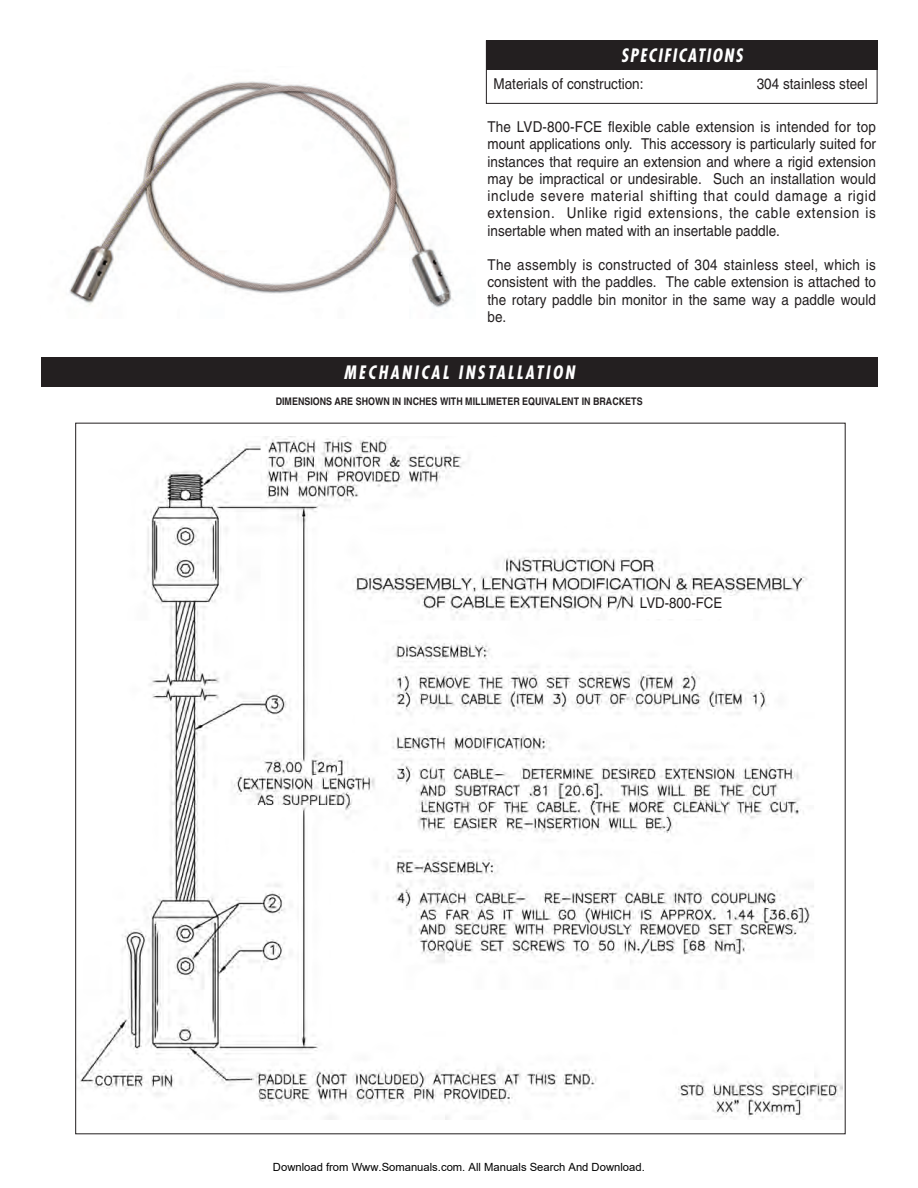
<style>
.page{position:relative;width:918px;height:1188px;background:#fff}
.page>*{position:absolute;margin:0;border:0;box-sizing:border-box;transform-origin:0 0}
.t1{font:italic 700 condensed 18px "Futura";letter-spacing:.145em;color:#fff;scale:.95 1}
.t2{font:italic 700 condensed 18px "Futura";letter-spacing:.1em;color:#fff;scale:.95 1}
.t3{font:15px/17.2px "Helvetica";color:#231f20;text-align:justify;scale:.9 1}
.t4{font:14.7px "Helvetica";color:#231f20;scale:.9 1}
.t5{font:11.25px "Arial";color:#000}
.t6{font:700 10.5px "Helvetica";color:#231f20;scale:.85 1}
</style>
<div class="page">
<img style="left:69px;top:81px;width:385px;height:227px">
<div style="left:486px;top:40px;width:392px;height:64px;border:1px solid #231f20"></div>
<div style="left:486px;top:41px;width:392px;height:29px;background:#231f20"></div>
<img style="left:77px;top:437px;width:765px;height:683px">
<div style="left:41px;top:357px;width:837px;height:30px;background:#231f20"></div>
<div style="left:638px;top:596px;width:115px;height:22px;background:#fff"></div>
<p class="t2" style="left:621px;top:47px;width:130px">SPECIFICATIONS</p>
<p class="t3" style="left:494px;top:76px;width:168px">Materials of construction:</p>
<p class="t3" style="left:757px;top:76px;width:125px">304 stainless steel</p>
<p class="t3" style="left:488px;top:120px;width:433px">The LVD-800-FCE flexible cable extension is intended for top mount applications only. This accessory is particularly suited for instances that require an extension and where a rigid extension may be impractical or undesirable. Such an installation would include severe material shifting that could damage a rigid extension. Unlike rigid extensions, the cable extension is insertable when mated with an insertable paddle.</p>
<p class="t3" style="left:488px;top:258px;width:433px">The assembly is constructed of 304 stainless steel, which is consistent with the paddles. The cable extension is attached to the rotary paddle bin monitor in the same way a paddle would be.</p>
<p class="t1" style="left:344px;top:365px;width:245px">MECHANICAL INSTALLATION</p>
<p class="t6" style="left:276px;top:397px;width:433px">DIMENSIONS ARE SHOWN IN INCHES WITH MILLIMETER EQUIVALENT IN BRACKETS</p>
<p class="t4" style="left:640px;top:598px;width:93px">LVD-800-FCE</p>
<p class="t5" style="left:273px;top:1160px;width:373px">Download from Www.Somanuals.com. All Manuals Search And Download.</p>
</div>
